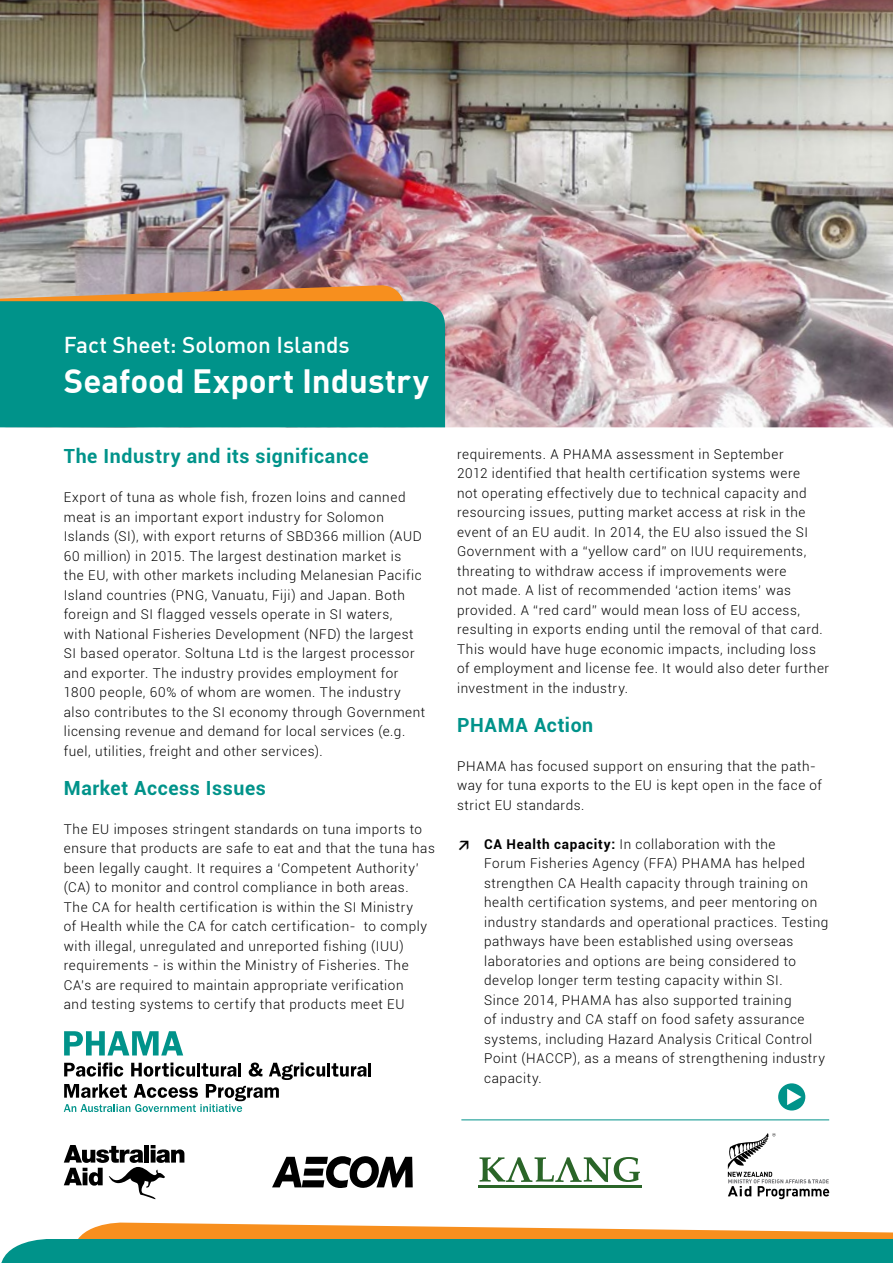
<style>
.page{position:relative;width:893px;height:1263px;background:#fff}
.page>*{position:absolute;margin:0;border:0;box-sizing:border-box;transform-origin:0 0}
.t1{font:700 33px "DIN Pro";color:#fff}
.t2{font:500 22.5px "DIN Pro";color:#fff}
.t3{font:700 19.5px "Roboto";letter-spacing:.03em;color:#00938a}
.t4{font:300 13.5px/19.5px "Roboto";letter-spacing:.045em;color:#000}
.s1{font-family:"DIN Pro";font-weight:700}
.s2{font-weight:700}
</style>
<div class="page">
<img style="left:0;top:0;width:893px;height:427px">
<img style="left:0;top:284px;width:408px;height:17px">
<div style="left:0;top:301px;width:445px;height:126px;background:#00938a"></div>
<svg style="left:1px;top:1222px;width:892px;height:41px"></svg>
<div style="left:778px;top:1083px;width:27px;height:27px;background:#00938a;border-radius:50%"></div>
<svg style="left:787px;top:1089px;width:14px;height:16px"></svg>
<hr style="left:461px;top:1119px;width:368px;height:1px;background:#00938a">
<svg style="left:272px;top:1156px;width:141px;height:32px"></svg>
<svg style="left:479px;top:1157px;width:161px;height:25px"></svg>
<hr style="left:478px;top:1185px;width:164px;height:2px;background:#2a6528">
<svg style="left:728px;top:1133px;width:101px;height:66px"></svg>
<svg style="left:64px;top:1031px;width:119px;height:24px"></svg>
<svg style="left:64px;top:1062px;width:307px;height:50px"></svg>
<svg style="left:64px;top:1145px;width:120px;height:54px"></svg>
<h2 class="t2" style="left:64px;top:330px;width:287px">Fact Sheet: Solomon Islands</h2>
<h1 class="t1" style="left:64px;top:359px;width:367px">Seafood Export Industry</h1>
<h3 class="t3" style="left:64px;top:443px;width:306px">The Industry and its significance</h3>
<p class="t4" style="left:64px;top:487px;width:363px">Export of tuna as whole fish, frozen loins and canned meat is an important export industry for Solomon Islands (SI), with export returns of SBD366 million (AUD 60 million) in 2015. The largest destination market is<br>the EU, with other markets including Melanesian Pacific Island countries (PNG, Vanuatu, Fiji) and Japan. Both foreign and SI flagged vessels operate in SI waters,<br>with National Fisheries Development (NFD) the largest SI based operator. Soltuna Ltd is the largest processor and exporter. The industry provides employment for 1800 people, 60% of whom are women. The industry also contributes to the SI economy through Government licensing revenue and demand for local services (e.g. fuel, utilities, freight and other services).</p>
<h3 class="t3" style="left:64px;top:774px;width:204px">Market Access Issues</h3>
<p class="t4" style="left:64px;top:819px;width:373px">The EU imposes stringent standards on tuna imports to ensure that products are safe to eat and that the tuna has been legally caught. It requires a ‘Competent Authority’ (CA) to monitor and control compliance in both areas.<br>The CA for health certification is within the SI Ministry<br>of Health while the CA for catch certification- to comply with illegal, unregulated and unreported fishing (IUU) requirements - is within the Ministry of Fisheries. The CA’s are required to maintain appropriate verification<br>and testing systems to certify that products meet EU</p>
<p class="t4" style="left:457px;top:444px;width:374px">requirements. A PHAMA assessment in September<br>2012 identified that health certification systems were<br>not operating effectively due to technical capacity and resourcing issues, putting market access at risk in the event of an EU audit. In 2014, the EU also issued the SI Government with a “yellow card” on IUU requirements, threating to withdraw access if improvements were<br>not made. A list of recommended ‘action items’ was provided. A “red card” would mean loss of EU access, resulting in exports ending until the removal of that card.<br>This would have huge economic impacts, including loss of employment and license fee. It would also deter further investment in the industry.</p>
<h3 class="t3" style="left:457px;top:711px;width:138px">PHAMA Action</h3>
<p class="t4" style="left:457px;top:756px;width:366px">PHAMA has focused support on ensuring that the path&shy;way for tuna exports to the EU is kept open in the face of strict EU standards.</p>
<p class="t4" style="left:484px;top:834px;width:346px;text-indent:-27px"><span class="s1">↗</span> <span class="s2">CA Health capacity:</span> In collaboration with the<br>Forum Fisheries Agency (FFA) PHAMA has helped strengthen CA Health capacity through training on health certification systems, and peer mentoring on industry standards and operational practices. Testing pathways have been established using overseas laboratories and options are being considered to develop longer term testing capacity within SI.<br>Since 2014, PHAMA has also supported training<br>of industry and CA staff on food safety assurance systems, including Hazard Analysis Critical Control Point (HACCP), as a means of strengthening industry capacity.</p>
</div>
